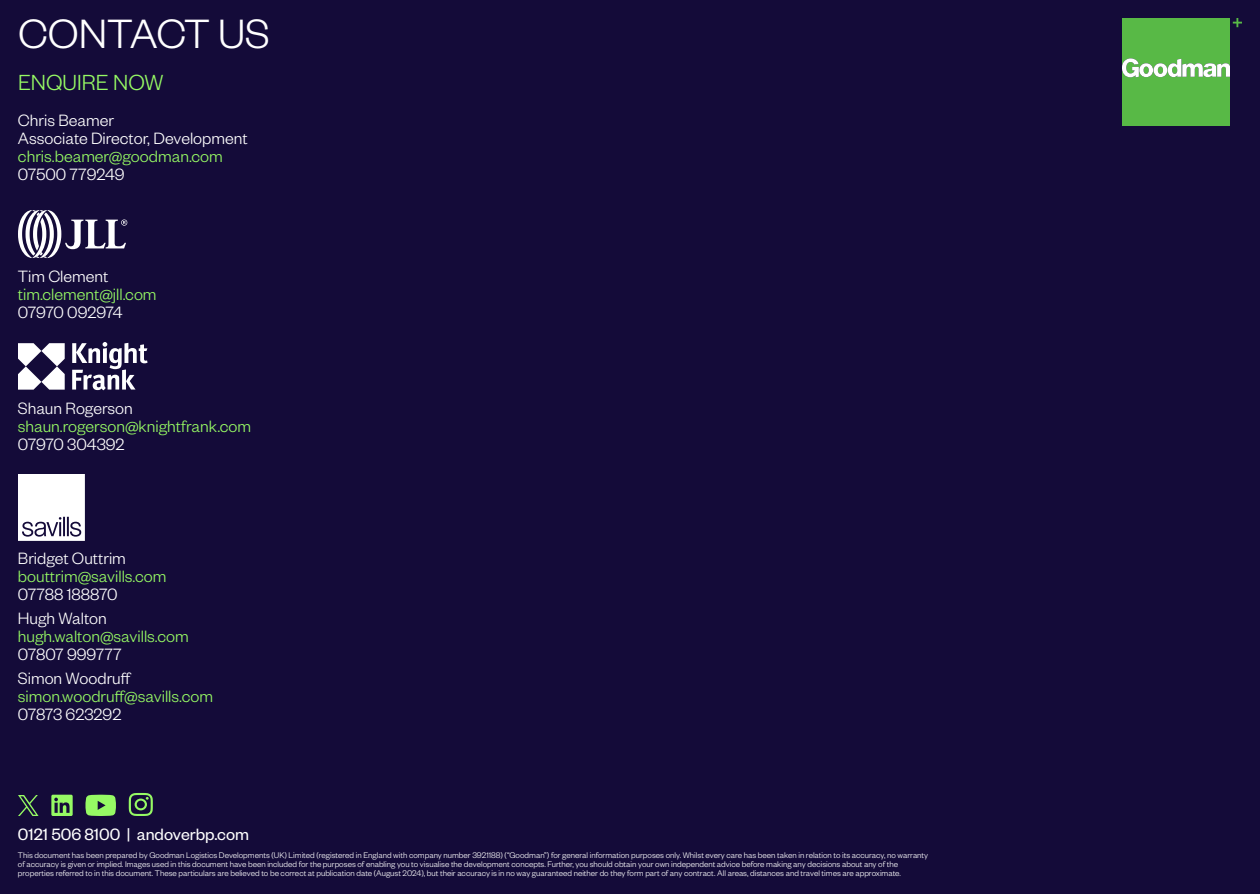
<style>
.page{position:relative;width:1260px;height:894px;background:#140b39}
.page>*{position:absolute;margin:0;border:0;box-sizing:border-box;transform-origin:0 0}
.t1{font:300 45px "Founders Grotesk";color:#fff}
.t2{font:300 24px "Founders Grotesk";color:#96fa64}
.t3{font:300 18px/24px "Founders Grotesk";color:#fff}
.t4{font:300 18px "Founders Grotesk";color:#96fa64}
.t5{font:18px "Founders Grotesk";color:#fff}
.t6{font:300 18px "Founders Grotesk";letter-spacing:-.02em;color:#fff}
.t7{font:300 9px/9px "Founders Grotesk";color:#fff}
</style>
<div class="page">
<svg style="left:51px;top:795px;width:22px;height:21px"></svg>
<svg style="left:85px;top:795px;width:31px;height:21px"></svg>
<svg style="left:129px;top:793px;width:24px;height:23px"></svg>
<svg style="left:1122px;top:18px;width:120px;height:108px;background:#5dac53"></svg>
<svg style="left:18px;top:210px;width:109px;height:48px"></svg>
<svg style="left:18px;top:474px;width:67px;height:67px;background:#eae9ed"></svg>
<svg style="left:18px;top:343px;width:47px;height:47px"></svg>
<svg style="left:72px;top:342px;width:76px;height:48px"></svg>
<svg style="left:18px;top:795px;width:21px;height:21px"></svg>
<h1 class="t1" style="left:18px;top:6px;width:253px">CONTACT US</h1>
<h2 class="t2" style="left:18px;top:68px;width:147px">ENQUIRE NOW</h2>
<h3 class="t3" style="left:18px;top:110px;width:231px;line-height:18px">Chris Beamer<br>Associate Director, Development</h3>
<h3 class="t4" style="left:18px;top:145px;width:206px">chris.beamer@goodman.com</h3>
<h3 class="t3" style="left:18px;top:161px;width:108px">07500 779249</h3>
<h3 class="t3" style="left:18px;top:263px;width:92px">Tim Clement</h3>
<h3 class="t4" style="left:18px;top:283px;width:140px">tim.clement@jll.com</h3>
<h3 class="t6" style="left:18px;top:301px;width:106px">07970 092974</h3>
<h3 class="t3" style="left:18px;top:395px;width:116px">Shaun Rogerson</h3>
<h3 class="t4" style="left:18px;top:415px;width:235px">shaun.rogerson@knightfrank.com</h3>
<h3 class="t3" style="left:18px;top:431px;width:108px">07970 304392</h3>
<h3 class="t3" style="left:18px;top:545px;width:110px">Bridget Outtrim</h3>
<h3 class="t4" style="left:18px;top:565px;width:150px">bouttrim@savills.com</h3>
<h3 class="t3" style="left:18px;top:581px;width:101px">07788 188870<br>Hugh Walton</h3>
<h3 class="t4" style="left:18px;top:625px;width:172px">hugh.walton@savills.com</h3>
<h3 class="t3" style="left:18px;top:641px;width:115px">07807 999777<br>Simon Woodruff</h3>
<h3 class="t4" style="left:18px;top:685px;width:197px">simon.woodruff@savills.com</h3>
<h3 class="t3" style="left:18px;top:701px;width:105px">07873 623292</h3>
<h3 class="t5" style="left:18px;top:823px;width:233px">0121 506 8100 | andoverbp.com</h3>
<p class="t7" style="left:18px;top:850px;width:912px">This document has been prepared by Goodman Logistics Developments (UK) Limited (registered in England with company number 3921188) (“Goodman”) for general information purposes only. Whilst every care has been taken in relation to its accuracy, no warranty of accuracy is given or implied. Images used in this document have been included for the purposes of enabling you to visualise the development concepts. Further, you should obtain your own independent advice before making any decisions about any of the properties referred to in this document. These particulars are believed to be correct at publication date (August 2024), but their accuracy is in no way guaranteed neither do they form part of any contract. All areas, distances and travel times are approximate.</p>
</div>
